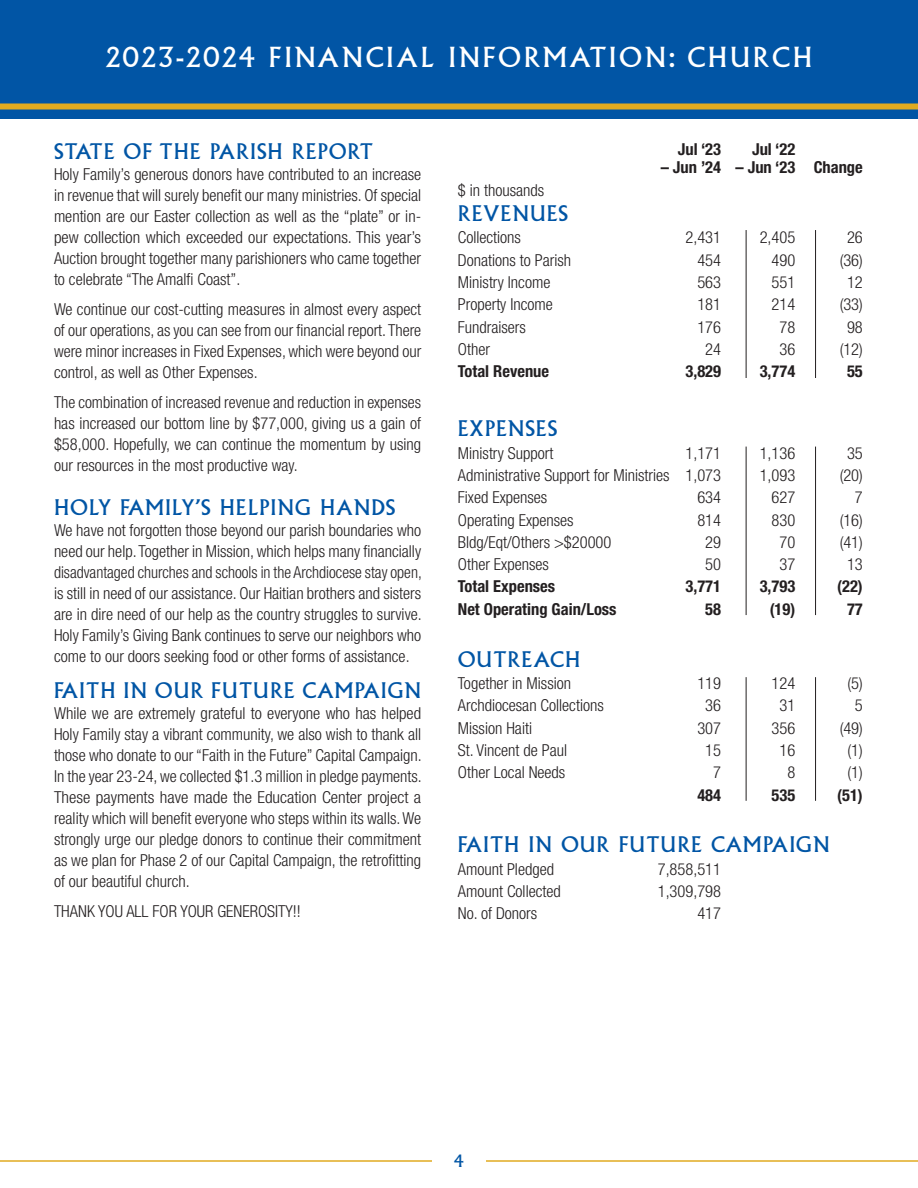
<style>
.page{position:relative;width:918px;height:1188px;background:#fff}
.page>*{position:absolute;margin:0;border:0;box-sizing:border-box;transform-origin:0 0}
.HF_Headline{font:27px "Albertus";letter-spacing:.1em;color:#fff}
.HF_Paragraph{font:21px "Albertus";letter-spacing:.05em;color:#0155a5}
.names{font:21px "Albertus";letter-spacing:.05em;color:#0155a5}
.HF_Headline-2{font:21px "Albertus";letter-spacing:.05em;color:#0155a5}
.HF_Paragraph-2{font:300 condensed 16.5px/21px "Helvetica Neue LT Pro";color:#231f20;text-align:justify}
.names-2{font:300 condensed 16.5px "Helvetica Neue LT Pro";color:#231f20}
.names-3{font:700 condensed 16.5px "Helvetica Neue LT Pro";color:#231f20}
.HF_Headline-3{font:16.5px "Albertus";color:#0155a5}
</style>
<div class="page">
<hr style="left:0;top:1160px;width:432px;height:2px;background:#e1ab21">
<hr style="left:486px;top:1160px;width:432px;height:2px;background:#e1ab21">
<div style="left:0;top:0;width:918px;height:119px;background:#0155a5"></div>
<div style="left:0;top:103px;width:918px;height:6px;background:#e1ab21"></div>
<hr style="left:815px;top:230px;width:1px;height:148px;background:#231f20">
<hr style="left:746px;top:230px;width:1px;height:148px;background:#231f20">
<hr style="left:815px;top:447px;width:1px;height:168px;background:#231f20">
<hr style="left:746px;top:447px;width:1px;height:168px;background:#231f20">
<hr style="left:815px;top:677px;width:1px;height:124px;background:#231f20">
<hr style="left:746px;top:677px;width:1px;height:124px;background:#231f20">
<p class="HF_Headline" style="left:106px;top:41px;width:708px">2023-2024 FINANCIAL INFORMATION: CHURCH</p>
<p class="HF_Paragraph" style="left:54px;top:140px;width:321px">STATE OF THE PARISH REPORT</p>
<p class="HF_Paragraph-2" style="left:54px;top:164px;width:369px">Holy Family’s generous donors have contributed to an increase in revenue that will surely benefit our many ministries. Of special mention are our Easter collection as well as the “plate” or in&shy;pew collection which exceeded our expectations. This year’s Auction brought together many parishioners who came together to celebrate “The Amalfi Coast”.</p>
<p class="HF_Paragraph-2" style="left:54px;top:299px;width:369px">We continue our cost-cutting measures in almost every aspect of our operations, as you can see from our financial report. There were minor increases in Fixed Expenses, which were beyond our control, as well as Other Expenses.</p>
<p class="HF_Paragraph-2" style="left:54px;top:391px;width:369px">The combination of increased revenue and reduction in expenses has increased our bottom line by $77,000, giving us a gain of $58,000. Hopefully, we can continue the momentum by using our resources in the most productive way.</p>
<p class="HF_Paragraph" style="left:54px;top:496px;width:343px">HOLY FAMILY’S HELPING HANDS</p>
<p class="HF_Paragraph-2" style="left:54px;top:520px;width:369px">We have not forgotten those beyond our parish boundaries who need our help. Together in Mission, which helps many financially disadvantaged churches and schools in the Archdiocese stay open, is still in need of our assistance. Our Haitian brothers and sisters are in dire need of our help as the country struggles to survive.<br>Holy Family’s Giving Bank continues to serve our neighbors who come to our doors seeking food or other forms of assistance.</p>
<p class="HF_Paragraph" style="left:54px;top:679px;width:369px">FAITH IN OUR FUTURE CAMPAIGN</p>
<p class="HF_Paragraph-2" style="left:54px;top:703px;width:369px">While we are extremely grateful to everyone who has helped Holy Family stay a vibrant community, we also wish to thank all those who donate to our “Faith in the Future” Capital Campaign.<br>In the year 23-24, we collected $1.3 million in pledge payments.<br>These payments have made the Education Center project a reality which will benefit everyone who steps within its walls. We strongly urge our pledge donors to continue their commitment as we plan for Phase 2 of our Capital Campaign, the retrofitting of our beautiful church.</p>
<p class="HF_Paragraph-2" style="left:54px;top:901px;width:248px">THANK YOU ALL FOR YOUR GENEROSITY!!</p>
<p class="names-3" style="left:678px;top:140px;width:45px">Jul ‘23</p>
<p class="names-3" style="left:752px;top:140px;width:45px">Jul ‘22</p>
<p class="names-3" style="left:661px;top:158px;width:204px">– Jun ’24 – Jun ‘23 Change</p>
<p class="names-2" style="left:458px;top:180px;width:88px">$ in thousands</p>
<p class="HF_Headline-2" style="left:458px;top:201px;width:112px">REVENUES</p>
<p class="names-2" style="left:458px;top:228px;width:65px">Collections</p>
<p class="names-2" style="left:685px;top:228px;width:37px">2,431</p>
<p class="names-2" style="left:760px;top:228px;width:37px">2,405</p>
<p class="names-2" style="left:847px;top:228px;width:17px">26</p>
<p class="names-2" style="left:458px;top:250px;width:115px">Donations to Parish</p>
<p class="names-2" style="left:697px;top:250px;width:25px">454</p>
<p class="names-2" style="left:772px;top:250px;width:25px">490</p>
<p class="names-2" style="left:840px;top:250px;width:25px">(36)</p>
<p class="names-2" style="left:458px;top:273px;width:94px">Ministry Income</p>
<p class="names-2" style="left:697px;top:273px;width:25px">563</p>
<p class="names-2" style="left:772px;top:273px;width:25px">551</p>
<p class="names-2" style="left:847px;top:273px;width:17px">12</p>
<p class="names-2" style="left:458px;top:295px;width:96px">Property Income</p>
<p class="names-2" style="left:697px;top:295px;width:25px">181</p>
<p class="names-2" style="left:772px;top:295px;width:25px">214</p>
<p class="names-2" style="left:840px;top:295px;width:25px">(33)</p>
<p class="names-2" style="left:458px;top:317px;width:70px">Fundraisers</p>
<p class="names-2" style="left:697px;top:317px;width:25px">176</p>
<p class="names-2" style="left:780px;top:317px;width:17px">78</p>
<p class="names-2" style="left:847px;top:317px;width:17px">98</p>
<p class="names-2" style="left:458px;top:340px;width:34px">Other</p>
<p class="names-2" style="left:705px;top:340px;width:17px">24</p>
<p class="names-2" style="left:780px;top:340px;width:17px">36</p>
<p class="names-2" style="left:840px;top:340px;width:25px">(12)</p>
<p class="names-3" style="left:458px;top:361px;width:93px">Total Revenue</p>
<p class="names-3" style="left:685px;top:361px;width:37px">3,829</p>
<p class="names-3" style="left:760px;top:361px;width:37px">3,774</p>
<p class="names-3" style="left:847px;top:361px;width:17px">55</p>
<p class="names" style="left:458px;top:416px;width:101px">EXPENSES</p>
<p class="names-2" style="left:458px;top:443px;width:97px">Ministry Support</p>
<p class="names-2" style="left:685px;top:443px;width:37px">1,171</p>
<p class="names-2" style="left:760px;top:443px;width:37px">1,136</p>
<p class="names-2" style="left:847px;top:443px;width:17px">35</p>
<p class="names-2" style="left:458px;top:466px;width:265px">Administrative Support for Ministries 1,073</p>
<p class="names-2" style="left:760px;top:466px;width:37px">1,093</p>
<p class="names-2" style="left:840px;top:466px;width:25px">(20)</p>
<p class="names-2" style="left:458px;top:488px;width:91px">Fixed Expenses</p>
<p class="names-2" style="left:697px;top:488px;width:25px">634</p>
<p class="names-2" style="left:772px;top:488px;width:25px">627</p>
<p class="names-2" style="left:855px;top:488px;width:9px">7</p>
<p class="names-2" style="left:458px;top:510px;width:117px">Operating Expenses</p>
<p class="names-2" style="left:697px;top:510px;width:25px">814</p>
<p class="names-2" style="left:772px;top:510px;width:25px">830</p>
<p class="names-2" style="left:840px;top:510px;width:25px">(16)</p>
<p class="names-2" style="left:458px;top:533px;width:155px">Bldg/Eqt/Others &gt;$20000</p>
<p class="names-2" style="left:705px;top:533px;width:17px">29</p>
<p class="names-2" style="left:780px;top:533px;width:17px">70</p>
<p class="names-2" style="left:840px;top:533px;width:25px">(41)</p>
<p class="names-2" style="left:458px;top:555px;width:93px">Other Expenses</p>
<p class="names-2" style="left:705px;top:555px;width:17px">50</p>
<p class="names-2" style="left:780px;top:555px;width:17px">37</p>
<p class="names-2" style="left:847px;top:555px;width:17px">13</p>
<p class="names-3" style="left:458px;top:577px;width:99px">Total Expenses</p>
<p class="names-3" style="left:685px;top:577px;width:37px">3,771</p>
<p class="names-3" style="left:760px;top:577px;width:37px">3,793</p>
<p class="names-3" style="left:837px;top:577px;width:27px">(22)</p>
<p class="names-3" style="left:458px;top:599px;width:160px">Net Operating Gain/Loss</p>
<p class="names-3" style="left:705px;top:599px;width:17px">58</p>
<p class="names-3" style="left:770px;top:599px;width:27px">(19)</p>
<p class="names-3" style="left:847px;top:599px;width:17px">77</p>
<p class="names" style="left:458px;top:647px;width:124px">OUTREACH</p>
<p class="names-2" style="left:458px;top:674px;width:115px">Together in Mission</p>
<p class="names-2" style="left:697px;top:674px;width:25px">119</p>
<p class="names-2" style="left:772px;top:674px;width:25px">124</p>
<p class="names-2" style="left:848px;top:674px;width:17px">(5)</p>
<p class="names-2" style="left:458px;top:696px;width:147px">Archdiocesan Collections</p>
<p class="names-2" style="left:705px;top:696px;width:17px">36</p>
<p class="names-2" style="left:780px;top:696px;width:17px">31</p>
<p class="names-2" style="left:855px;top:696px;width:9px">5</p>
<p class="names-2" style="left:458px;top:718px;width:76px">Mission Haiti</p>
<p class="names-2" style="left:697px;top:718px;width:25px">307</p>
<p class="names-2" style="left:772px;top:718px;width:25px">356</p>
<p class="names-2" style="left:840px;top:718px;width:25px">(49)</p>
<p class="names-2" style="left:458px;top:741px;width:111px">St. Vincent de Paul</p>
<p class="names-2" style="left:705px;top:741px;width:17px">15</p>
<p class="names-2" style="left:780px;top:741px;width:17px">16</p>
<p class="names-2" style="left:848px;top:741px;width:17px">(1)</p>
<p class="names-2" style="left:458px;top:763px;width:109px">Other Local Needs</p>
<p class="names-2" style="left:713px;top:763px;width:9px">7</p>
<p class="names-2" style="left:787px;top:763px;width:9px">8</p>
<p class="names-2" style="left:848px;top:763px;width:17px">(1)</p>
<p class="names-3" style="left:697px;top:785px;width:25px">484</p>
<p class="names-3" style="left:772px;top:785px;width:25px">535</p>
<p class="names-3" style="left:837px;top:785px;width:27px">(51)</p>
<p class="names" style="left:458px;top:833px;width:373px">FAITH IN OUR FUTURE CAMPAIGN</p>
<p class="names-2" style="left:458px;top:859px;width:98px">Amount Pledged</p>
<p class="names-2" style="left:658px;top:859px;width:65px">7,858,511</p>
<p class="names-2" style="left:458px;top:882px;width:104px">Amount Collected</p>
<p class="names-2" style="left:658px;top:882px;width:65px">1,309,798</p>
<p class="names-2" style="left:458px;top:904px;width:81px">No. of Donors</p>
<p class="names-2" style="left:697px;top:904px;width:25px">417</p>
<p class="HF_Headline-3" style="left:454px;top:1152px;width:11px">4</p>
</div>
